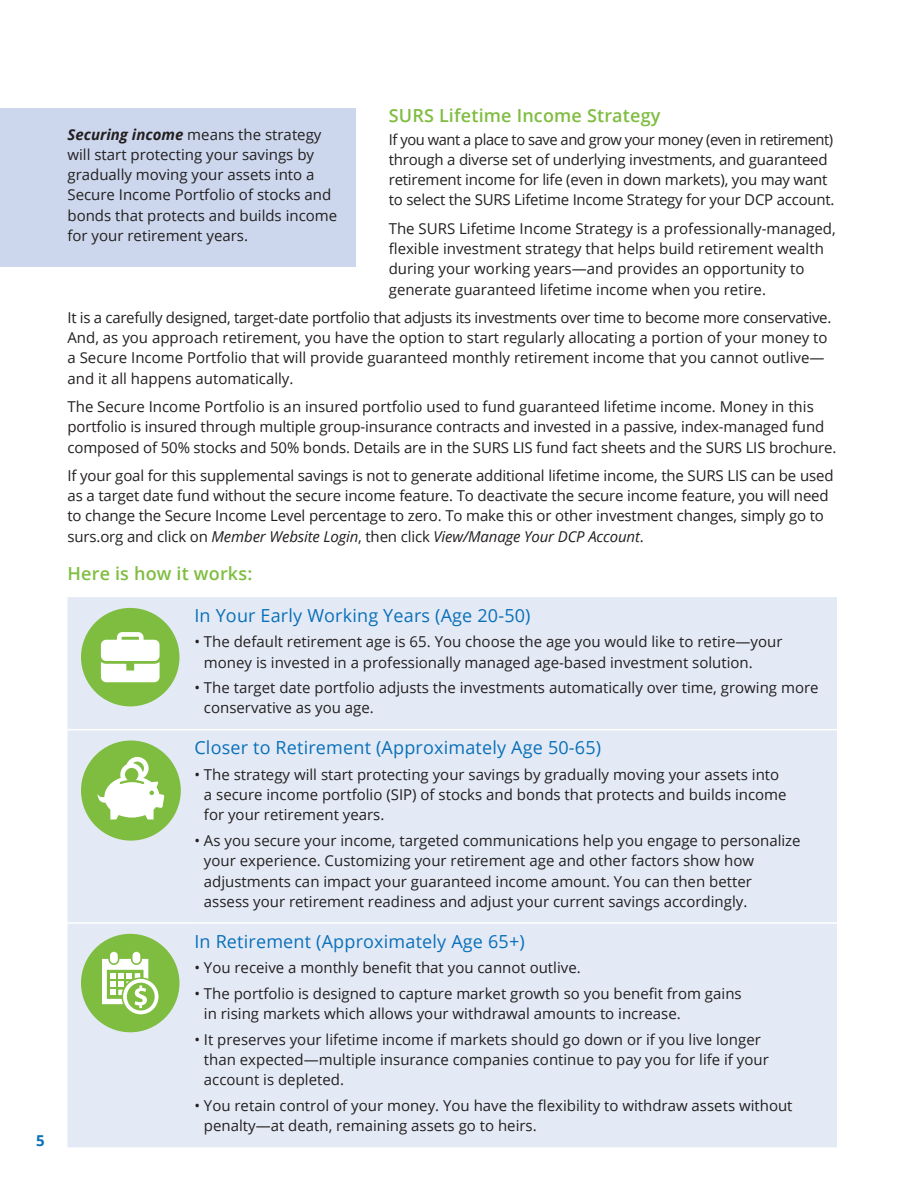
<style>
.page{position:relative;width:918px;height:1188px;background:#fff}
.page>*{position:absolute;margin:0;border:0;box-sizing:border-box;transform-origin:0 0}
.t1{font:18px "Open Sans";letter-spacing:.01em;color:#0970b9}
.t2{font:600 18px "Open Sans";letter-spacing:.01em;color:#7fbd41}
.t3{font:15px/20.2px "Open Sans";color:#231f20}
.t4{font:700 15px "Open Sans";color:#0970b9}
.s1{font-style:italic}
.s2{font-weight:700;font-style:italic}
</style>
<div class="page">
<div style="left:0;top:108px;width:355px;height:159px;background:#ccd7ed"></div>
<div style="left:68px;top:597px;width:769px;height:550px;background:#e4eaf5"></div>
<hr style="left:68px;top:729px;width:126px;height:1px;background:#fff">
<hr style="left:194px;top:729px;width:643px;height:1px;background:#fff">
<hr style="left:68px;top:922px;width:126px;height:2px;background:#fff">
<hr style="left:194px;top:922px;width:643px;height:2px;background:#fff">
<div style="left:81px;top:608px;width:98px;height:98px;background:#7fbd41;border-radius:50%"></div>
<svg style="left:101px;top:632px;width:59px;height:50px"></svg>
<div style="left:81px;top:740px;width:100px;height:101px;background:#7fbd41;border-radius:50%"></div>
<svg style="left:98px;top:757px;width:66px;height:62px"></svg>
<div style="left:81px;top:934px;width:98px;height:98px;background:#7fbd41;border-radius:50%"></div>
<div style="left:133px;top:952px;width:7px;height:11px;background:#fff;border-radius:4px"></div>
<div style="left:110px;top:952px;width:8px;height:11px;background:#fff;border-radius:4px"></div>
<svg style="left:102px;top:959px;width:56px;height:55px"></svg>
<p class="t4" style="left:36px;top:1130px;width:10px">5</p>
<p class="t2" style="left:389px;top:103px;width:273px">SURS Lifetime Income Strategy</p>
<p class="t3" style="left:389px;top:129px;width:447px">If you want a place to save and grow your money (even in retirement) through a diverse set of underlying investments, and guaranteed retirement income for life (even in down markets), you may want to select the SURS Lifetime Income Strategy for your DCP account.</p>
<p class="t3" style="left:389px;top:218px;width:449px">The SURS Lifetime Income Strategy is a professionally-managed, flexible investment strategy that helps build retirement wealth during your working years—and provides an opportunity to generate guaranteed lifetime income when you retire.</p>
<p class="t3" style="left:68px;top:307px;width:765px">It is a carefully designed, target-date portfolio that adjusts its investments over time to become more conservative.<br>And, as you approach retirement, you have the option to start regularly allocating a portion of your money to a Secure Income Portfolio that will provide guaranteed monthly retirement income that you cannot outlive― and it all happens automatically.</p>
<p class="t3" style="left:68px;top:396px;width:770px">The Secure Income Portfolio is an insured portfolio used to fund guaranteed lifetime income. Money in this portfolio is insured through multiple group-insurance contracts and invested in a passive, index-managed fund composed of 50% stocks and 50% bonds. Details are in the SURS LIS fund fact sheets and the SURS LIS brochure.</p>
<p class="t3" style="left:68px;top:465px;width:768px">If your goal for this supplemental savings is not to generate additional lifetime income, the SURS LIS can be used as a target date fund without the secure income feature. To deactivate the secure income feature, you will need to change the Secure Income Level percentage to zero. To make this or other investment changes, simply go to surs.org and click on <span class="s1">Member Website Login</span>, then click <span class="s1">View/Manage Your DCP Account</span>.</p>
<p class="t2" style="left:68px;top:561px;width:186px">Here is how it works:</p>
<p class="t1" style="left:194px;top:603px;width:338px">In Your Early Working Years (Age 20-50)</p>
<p class="t3" style="left:204px;top:631px;width:580px;text-indent:-10px">• The default retirement age is 65. You choose the age you would like to retire—your money is invested in a professionally managed age-based investment solution.</p>
<p class="t3" style="left:204px;top:677px;width:616px;text-indent:-10px">• The target date portfolio adjusts the investments automatically over time, growing more conservative as you age.</p>
<p class="t1" style="left:194px;top:735px;width:408px">Closer to Retirement (Approximately Age 50-65)</p>
<p class="t3" style="left:204px;top:764px;width:584px;text-indent:-10px">• The strategy will start protecting your savings by gradually moving your assets into a secure income portfolio (SIP) of stocks and bonds that protects and builds income for your retirement years.</p>
<p class="t3" style="left:204px;top:830px;width:598px;text-indent:-10px">• As you secure your income, targeted communications help you engage to personalize your experience. Customizing your retirement age and other factors show how adjustments can impact your guaranteed income amount. You can then better assess your retirement readiness and adjust your current savings accordingly.</p>
<p class="t1" style="left:194px;top:929px;width:332px">In Retirement (Approximately Age 65+)</p>
<p class="t3" style="left:194px;top:957px;width:388px">• You receive a monthly benefit that you cannot outlive.</p>
<p class="t3" style="left:204px;top:983px;width:539px;text-indent:-10px">• The portfolio is designed to capture market growth so you benefit from gains in rising markets which allows your withdrawal amounts to increase.</p>
<p class="t3" style="left:204px;top:1029px;width:566px;text-indent:-10px">• It preserves your lifetime income if markets should go down or if you live longer than expected―multiple insurance companies continue to pay you for life if your account is depleted.</p>
<p class="t3" style="left:204px;top:1095px;width:590px;text-indent:-10px">• You retain control of your money. You have the flexibility to withdraw assets without penalty―at death, remaining assets go to heirs.</p>
<p class="t3" style="left:68px;top:124px;width:271px"><span class="s2">Securing income</span> means the strategy will start protecting your savings by gradually moving your assets into a Secure Income Portfolio of stocks and bonds that protects and builds income for your retirement years.</p>
</div>
